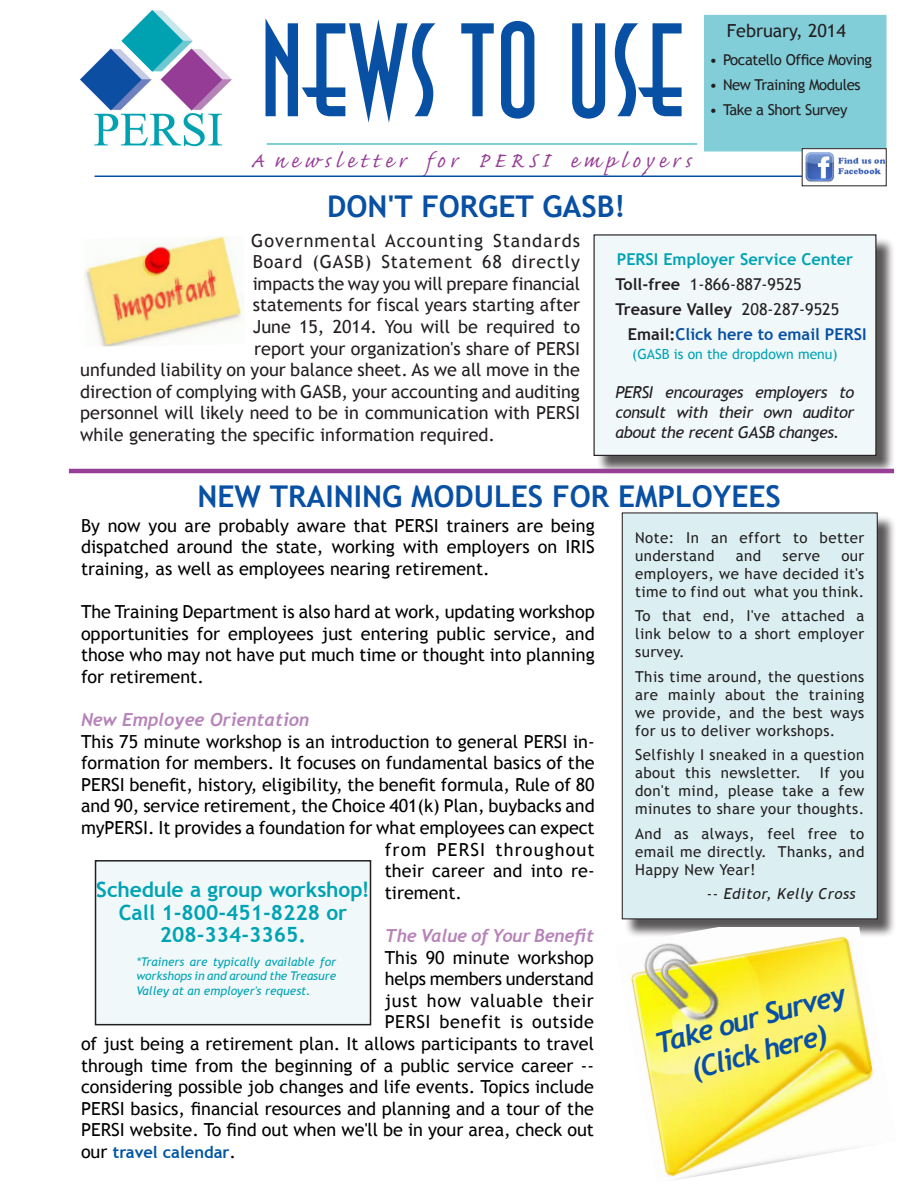
<style>
.page{position:relative;width:918px;height:1188px;background:#fff}
.page>*{position:absolute;margin:0;border:0;box-sizing:border-box;transform-origin:0 0}
.t1{font:132px "Anna";color:#0850a3}
.t2{font:700 30px "Trebuchet MS";color:#0850a3}
.t3{font:italic 700 28.5px "Trebuchet";color:#0850a3}
.t4{font:27px "Caflisch Script Web Pro";color:#973f97}
.t5{font:700 21px/22.5px "Trebuchet MS";color:#00a3b3;text-align:center}
.t6{font:18px/21.6px "Trebuchet MS";color:#000;text-align:justify}
.t7{font:18px "Trebuchet MS";color:#231f20}
.t8{font:italic 700 18px "Trebuchet";color:#b784ba}
.t9{font:18px "Trebuchet MS";letter-spacing:.055em;color:#231f20}
.t10{font:18px "Trebuchet MS";letter-spacing:.05em;color:#231f20}
.t11{font:18px "Trebuchet MS";letter-spacing:.065em;color:#000}
.t12{font:700 16.5px "Trebuchet MS";color:#0155a2}
.t13{font:italic 16.35px/19.5px "Trebuchet MS";letter-spacing:-.025em;color:#231f20;text-align:justify}
.t14{font:700 16.35px "Trebuchet MS";color:#0850a3}
.t15{font:700 16.35px "Trebuchet MS";color:#00a3b3}
.t16{font:700 16.35px "Trebuchet MS";color:#231f20}
.t17{font:16.35px "Trebuchet MS";color:#231f20}
.t18{font:15px/18.1px "Trebuchet MS";letter-spacing:.03em;color:#231f20;text-align:justify}
.t19{font:15px "Trebuchet MS";letter-spacing:-.025em;color:#231f20}
.t20{font:italic 15px "Trebuchet MS";letter-spacing:.03em;color:#231f20}
.t21{font:13.95px "Trebuchet MS";color:#00a3b3}
.t22{font:italic 12px/14.4px "Trebuchet MS";letter-spacing:-.005em;color:#00a3b3;text-align:justify}
.s1{font-weight:700}
.s2{font-weight:400}
.s3{color:#231f20}
.s4{font-weight:400;font-size:18px;color:#000}
.s5{font-style:normal}
</style>
<div class="page">
<img style="left:80px;top:11px;width:152px;height:136px">
<div style="left:704px;top:15px;width:182px;height:136px;background:#81cdd8"></div>
<hr style="left:267px;top:144px;width:430px;height:1px;background:#00a3b3">
<hr style="left:94px;top:176px;width:770px;height:1px;background:#0850a3">
<img style="left:804px;top:150px;width:80px;height:32px">
<div style="left:802px;top:148px;width:84px;height:38px;border:1px solid #231f20"></div>
<div style="left:596px;top:237px;width:299px;height:238px;background:#231f20;opacity:.75"></div>
<div style="left:594px;top:235px;width:282px;height:220px;background:#f0f8fa"></div>
<img style="left:84px;top:236px;width:161px;height:111px">
<div style="left:624px;top:515px;width:273px;height:423px;background:#231f20;opacity:.75"></div>
<div style="left:622px;top:513px;width:255px;height:406px;background:#dbeff2"></div>
<div style="left:622px;top:512px;width:256px;height:407px;border:1px solid #231f20"></div>
<div style="left:96px;top:861px;width:274px;height:164px;background:#f0f8fa"></div>
<div style="left:95px;top:860px;width:276px;height:165px;border:2px solid #231f20"></div>
<hr style="left:69px;top:469px;width:825px;height:4px;background:#973f97">
<img style="left:624px;top:927px;width:273px;height:253px">
<p class="t1" style="left:259px;top:3px;width:428px">NEWS TO USE</p>
<p class="t4" style="left:251px;top:146px;width:442px">A n e w s l e t t e r f o r P E R S I e m p l o y e r s</p>
<p class="t2" style="left:327px;top:188px;width:300px">DON'T FORGET GASB!</p>
<p class="t7" style="left:727px;top:20px;width:121px">February, 2014</p>
<p class="t19" style="left:710px;top:51px;width:164px">• Pocatello Office Moving</p>
<p class="t19" style="left:710px;top:76px;width:153px">• New Training Modules</p>
<p class="t19" style="left:710px;top:100px;width:140px">• Take a Short Survey</p>
<p class="t9" style="left:251px;top:230px;width:330px">Governmental Accounting Standards</p>
<p class="t10" style="left:253px;top:251px;width:329px">Board (GASB) Statement 68 directly</p>
<p class="t7" style="left:253px;top:273px;width:329px">impacts the way you will prepare financial</p>
<p class="t7" style="left:253px;top:294px;width:329px">statements for fiscal years starting after</p>
<p class="t7" style="left:253px;top:316px;width:329px">June 15, 2014. You will be required to</p>
<p class="t7" style="left:254px;top:338px;width:327px">report your organization's share of PERSI</p>
<p class="t7" style="left:80px;top:359px;width:501px">unfunded liability on your balance sheet. As we all move in the</p>
<p class="t7" style="left:80px;top:381px;width:501px">direction of complying with GASB, your accounting and auditing</p>
<p class="t7" style="left:80px;top:402px;width:501px">personnel will likely need to be in communication with PERSI</p>
<p class="t7" style="left:80px;top:424px;width:416px">while generating the specific information required.</p>
<p class="t15" style="left:617px;top:249px;width:238px">PERSI Employer Service Center</p>
<p class="t17" style="left:616px;top:275px;width:188px"><span class="s1">Toll-free</span> 1-866-887-9525</p>
<p class="t16" style="left:616px;top:299px;width:225px">Treasure Valley <span class="s2">208-287-9525</span></p>
<p class="t14" style="left:628px;top:324px;width:240px"><span class="s3">Email:</span>Click here to email PERSI</p>
<p class="t21" style="left:632px;top:346px;width:207px">(GASB is on the dropdown menu)</p>
<p class="t13" style="left:616px;top:383px;width:240px">PERSI encourages employers to consult with their own auditor about the recent GASB changes.</p>
<p class="t2" style="left:198px;top:477px;width:585px">NEW TRAINING MODULES FOR EMPLOYEES</p>
<p class="t6" style="left:81px;top:515px;width:515px">By now you are probably aware that PERSI trainers are being dispatched around the state, working with employers on IRIS training, as well as employees nearing retirement.</p>
<p class="t6" style="left:81px;top:601px;width:515px">The Training Department is also hard at work, updating workshop opportunities for employees just entering public service, and those who may not have put much time or thought into planning for retirement.</p>
<p class="t8" style="left:81px;top:709px;width:230px">New Employee Orientation</p>
<p class="t6" style="left:81px;top:731px;width:515px">This 75 minute workshop is an introduction to general PERSI in-</p>
<p class="t6" style="left:81px;top:752px;width:515px">formation for members. It focuses on fundamental basics of the</p>
<p class="t6" style="left:81px;top:774px;width:515px">PERSI benefit, history, eligibility, the benefit formula, Rule of 80</p>
<p class="t6" style="left:81px;top:796px;width:515px">and 90, service retirement, the Choice 401(k) Plan, buybacks and</p>
<p class="t6" style="left:81px;top:817px;width:515px">myPERSI. It provides a foundation for what employees can expect</p>
<p class="t11" style="left:385px;top:839px;width:211px">from PERSI throughout</p>
<p class="t6" style="left:385px;top:860px;width:211px">their career and into re-</p>
<p class="t6" style="left:385px;top:882px;width:79px">tirement.</p>
<p class="t8" style="left:385px;top:925px;width:211px">The Value of Your Benefit</p>
<p class="t6" style="left:81px;top:947px;width:515px;text-align:right">This 90 minute workshop<br>helps members understand<br>just how valuable their<br>PERSI benefit is outside<br>of just being a retirement plan. It allows participants to travel through time from the beginning of a public service career -- considering possible job changes and life events. Topics include PERSI basics, financial resources and planning and a tour of the PERSI website. To find out when we'll be in your area, check out</p>
<p class="t12" style="left:81px;top:1142px;width:157px"><span class="s4">our</span> travel calendar<span class="s4">.</span></p>
<p class="t18" style="left:635px;top:528px;width:231px">Note: In an effort to better understand</p>
<p class="t18" style="left:736px;top:547px;width:27px">and</p>
<p class="t18" style="left:783px;top:547px;width:39px">serve</p>
<p class="t18" style="left:635px;top:547px;width:231px;text-indent:206px">our employers, we have decided it's time to find out what you think.</p>
<p class="t18" style="left:635px;top:607px;width:231px">To that end, I've attached a link below to a short employer survey.</p>
<p class="t18" style="left:635px;top:667px;width:231px">This time around, the questions are mainly about the training we provide, and the best ways for us to deliver workshops.</p>
<p class="t18" style="left:635px;top:746px;width:231px">Selfishly I sneaked in a question about this newsletter. If you don't mind, please take a few minutes to share your thoughts.</p>
<p class="t18" style="left:635px;top:824px;width:231px">And as always, feel free to email me directly. Thanks, and Happy New Year!</p>
<p class="t5" style="left:96px;top:879px;width:275px">Schedule a group workshop!</p>
<p class="t20" style="left:707px;top:885px;width:151px"><span class="s5">--</span> Editor, Kelly Cross</p>
<p class="t5" style="left:119px;top:901px;width:230px">Call 1-800-451-8228 or<br>208-334-3365.</p>
<p class="t22" style="left:136px;top:955px;width:201px">*Trainers are typically available for workshops in and around the Treasure Valley at an employer's request.</p>
<p class="t3" style="left:651px;top:1027px;width:198px;rotate:-15deg">Take our Survey</p>
<p class="t3" style="left:687px;top:1053px;width:141px;rotate:-15deg">(Click here)</p>
</div>
